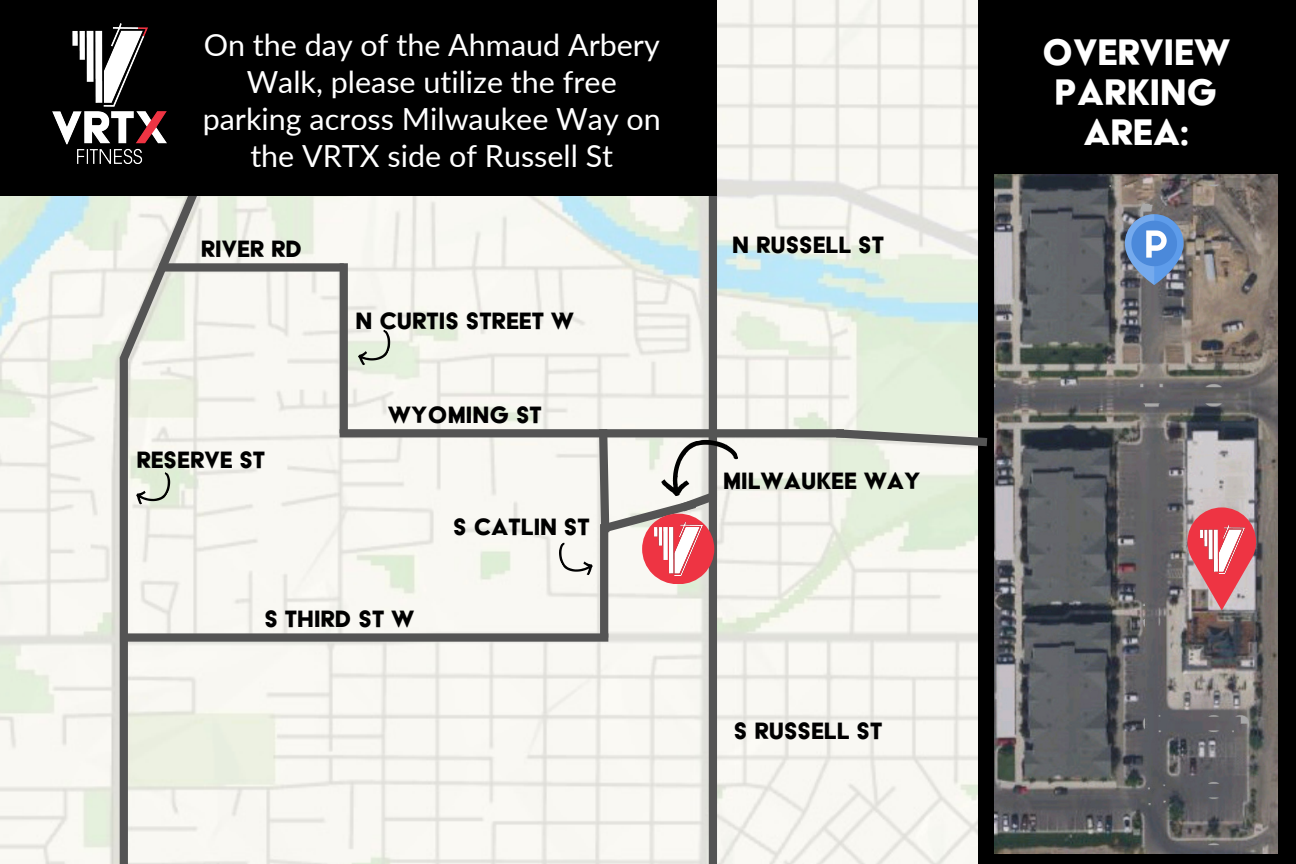
<style>
.page{position:relative;width:1296px;height:864px;background:#fff}
.page>*{position:absolute;margin:0;border:0;box-sizing:border-box;transform-origin:0 0}
.t1{font:42px/40.1px "Acier Text Solid";color:#fff;text-align:center}
.t2{font:30.5px/37.1px "Lato";color:#fff;text-align:center}
.t3{font:26.9px "Acier Text Solid";color:#000}
</style>
<div class="page">
<img style="left:0;top:0;width:978px;height:864px">
<div style="left:120px;top:633px;width:488px;height:9px;background:#545454"></div>
<div style="left:600px;top:524px;width:8px;height:114px;background:#545454"></div>
<div style="left:160px;top:263px;width:184px;height:9px;background:#545454"></div>
<div style="left:340px;top:263px;width:8px;height:170px;background:#545454"></div>
<div style="left:340px;top:429px;width:264px;height:8px;background:#545454"></div>
<div style="left:604px;top:429px;width:240px;height:8px;background:#545454"></div>
<svg style="left:109px;top:196px;width:99px;height:173px"></svg>
<div style="left:120px;top:357px;width:8px;height:507px;background:#545454"></div>
<div style="left:709px;top:184px;width:8px;height:680px;background:#545454"></div>
<svg style="left:356px;top:324px;width:40px;height:48px"></svg>
<svg style="left:133px;top:465px;width:43px;height:49px"></svg>
<div style="left:978px;top:0;width:318px;height:864px;background:#000"></div>
<img style="left:994px;top:174px;width:284px;height:679px">
<svg style="left:1125px;top:214px;width:59px;height:71px"></svg>
<svg style="left:1125px;top:214px;width:52px;height:71px;background:#6c93c8"></svg>
<svg style="left:1187px;top:507px;width:69px;height:103px;background:#cf747c"></svg>
<img style="left:1201px;top:525px;width:43px;height:49px">
<svg style="left:828px;top:425px;width:168px;height:26px"></svg>
<div style="left:0;top:0;width:717px;height:196px;background:#000"></div>
<svg style="left:553px;top:421px;width:190px;height:163px"></svg>
<img style="left:654px;top:522px;width:48px;height:54px">
<img style="left:53px;top:24px;width:113px;height:140px">
<p class="t2" style="left:203px;top:25px;width:460px">On the day of the Ahmaud Arbery<br>Walk, please utilize the free parking across Milwaukee Way on the VRTX side of Russell St</p>
<p class="t3" style="left:201px;top:238px;width:103px">RIVER RD</p>
<p class="t3" style="left:136px;top:450px;width:130px">RESERVE ST</p>
<p class="t3" style="left:356px;top:311px;width:220px">N CURTIS STREET W</p>
<p class="t3" style="left:388px;top:405px;width:156px">WYOMING ST</p>
<p class="t3" style="left:453px;top:516px;width:138px">S CATLIN ST</p>
<p class="t3" style="left:265px;top:608px;width:151px">S THIRD ST W</p>
<p class="t3" style="left:732px;top:234px;width:153px">N RUSSELL ST</p>
<p class="t3" style="left:723px;top:470px;width:199px">MILWAUKEE WAY</p>
<p class="t3" style="left:734px;top:720px;width:150px">S RUSSELL ST</p>
<p class="t1" style="left:1042px;top:37px;width:190px">OVERVIEW<br>PARKING<br>AREA:</p>
</div>
